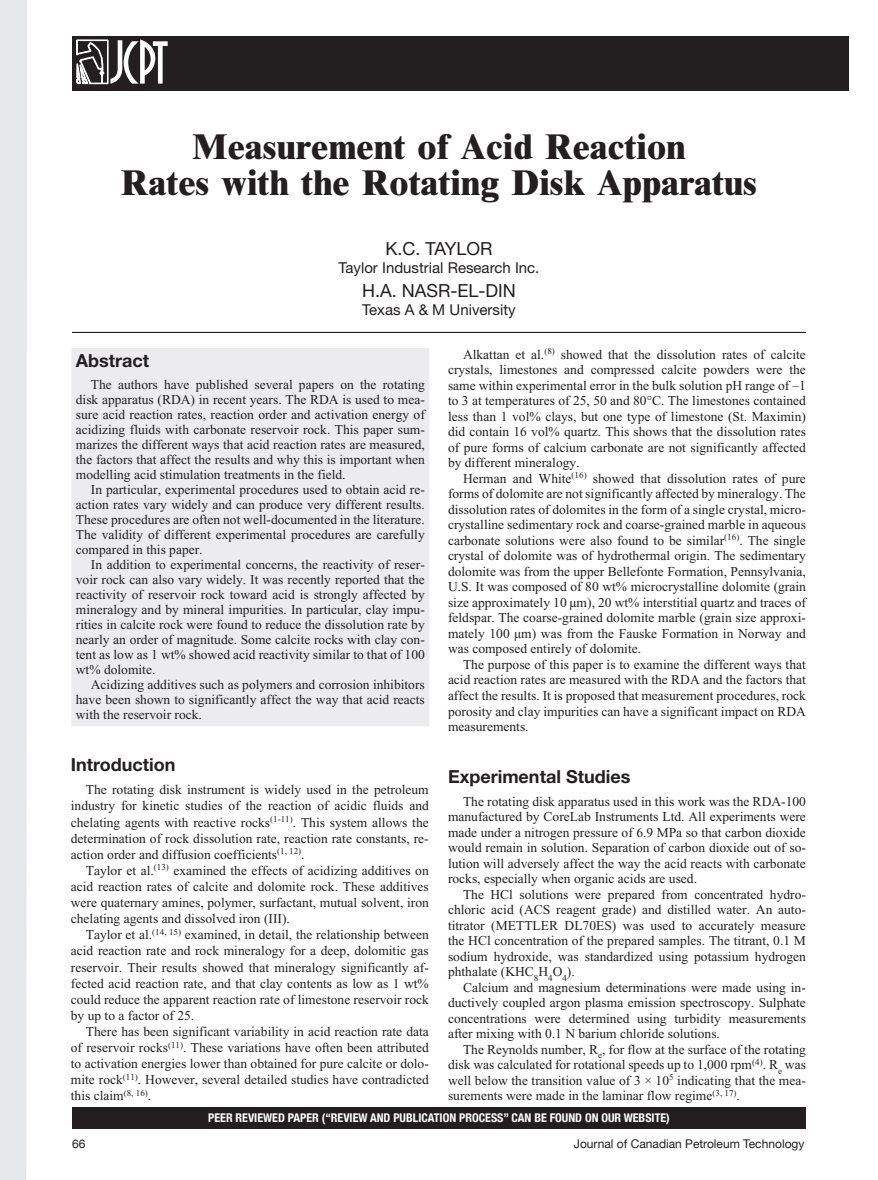
<style>
.page{position:relative;width:878px;height:1180px;background:#fff}
.page>*{position:absolute;margin:0;border:0;box-sizing:border-box;transform-origin:0 0}
.paper_title{font:800 36px/36px "Times New Roman";color:#231f20;text-align:center}
.headline_1__12{font:700 18px "Helvetica Neue";color:#231f20}
.author_name{font:18px "Helvetica Neue";color:#231f20}
.author_name-2{font:15px "Helvetica Neue";color:#231f20}
.body{font:13.5px/15.5px "Times New Roman";color:#231f20;text-align:justify}
.t1{font:700 condensed 12px "Helvetica Neue";color:#fff}
.t2{font:12px "Helvetica Neue";color:#231f20}
</style>
<div class="page">
<div style="left:0;top:0;width:27px;height:1179px;background:#e6e7e9"></div>
<div style="left:72px;top:36px;width:776px;height:54px;background:#231f20"></div>
<div style="left:72px;top:1107px;width:734px;height:21px;background:#231f20"></div>
<div style="left:72px;top:348px;width:356px;height:377px;background:#ececee"></div>
<div style="left:71px;top:348px;width:358px;height:378px;border:2px solid #ececee"></div>
<hr style="left:72px;top:332px;width:734px;height:1px;background:#231f20">
<svg style="left:76px;top:39px;width:92px;height:45px"></svg>
<p class="paper_title" style="left:121px;top:128px;width:637px">Measurement of Acid Reaction<br>Rates with the Rotating Disk Apparatus</p>
<p class="author_name" style="left:385px;top:238px;width:108px">K.C. Taylor</p>
<p class="author_name-2" style="left:338px;top:258px;width:202px">Taylor Industrial Research Inc.</p>
<p class="author_name" style="left:362px;top:280px;width:145px">H.A. Nasr-El-Din</p>
<p class="author_name-2" style="left:362px;top:300px;width:155px">Texas A &amp; M University</p>
<p class="headline_1__12" style="left:76px;top:349px;width:75px">Abstract</p>
<p class="body" style="left:76px;top:377px;width:350px;line-height:15px;text-indent:15px">The authors have published several papers on the rotating disk apparatus (RDA) in recent years. The RDA is used to mea&shy;sure acid reaction rates, reaction order and activation energy of acidizing fluids with carbonate reservoir rock. This paper sum&shy;marizes the different ways that acid reaction rates are measured, the factors that affect the results and why this is important when modelling acid stimulation treatments in the field.</p>
<p class="body" style="left:76px;top:482px;width:350px;line-height:15px;text-indent:15px">In particular, experimental procedures used to obtain acid re&shy;action rates vary widely and can produce very different results.<br>These procedures are often not well-documented in the literature.<br>The validity of different experimental procedures are carefully compared in this paper.</p>
<p class="body" style="left:76px;top:557px;width:350px;line-height:15px;text-indent:15px">In addition to experimental concerns, the reactivity of reser&shy;voir rock can also vary widely. It was recently reported that the reactivity of reservoir rock toward acid is strongly affected by mineralogy and by mineral impurities. In particular, clay impu&shy;rities in calcite rock were found to reduce the dissolution rate by nearly an order of magnitude. Some calcite rocks with clay con&shy;tent as low as 1 wt% showed acid reactivity similar to that of 100 wt% dolomite.</p>
<p class="body" style="left:76px;top:677px;width:350px;line-height:15px;text-indent:15px">Acidizing additives such as polymers and corrosion inhibitors have been shown to significantly affect the way that acid reacts with the reservoir rock.</p>
<p class="headline_1__12" style="left:71px;top:753px;width:106px">Introduction</p>
<p class="body" style="left:71px;top:781px;width:359px;line-height:16px;text-indent:15px">The rotating disk instrument is widely used in the petroleum industry for kinetic studies of the reaction of acidic fluids and chelating agents with reactive rocks<sup>(1-11)</sup>. This system allows the determination of rock dissolution rate, reaction rate constants, re&shy;action order and diffusion coefficients<sup>(1,</sup> <sup>12)</sup>.</p>
<p class="body" style="left:71px;top:862px;width:359px;line-height:16px;text-indent:15px">Taylor et al.<sup>(13)</sup> examined the effects of acidizing additives on acid reaction rates of calcite and dolomite rock. These additives were quaternary amines, polymer, surfactant, mutual solvent, iron chelating agents and dissolved iron (III).</p>
<p class="body" style="left:71px;top:926px;width:359px;line-height:16px;text-indent:15px">Taylor et al.<sup>(14,</sup> <sup>15)</sup> examined, in detail, the relationship between acid reaction rate and rock mineralogy for a deep, dolomitic gas reservoir. Their results showed that mineralogy significantly af&shy;fected acid reaction rate, and that clay contents as low as 1 wt% could reduce the apparent reaction rate of limestone reservoir rock by up to a factor of 25.</p>
<p class="body" style="left:71px;top:1023px;width:359px;line-height:16px;text-indent:15px">There has been significant variability in acid reaction rate data of reservoir rocks<sup>(11)</sup>. These variations have often been attributed to activation energies lower than obtained for pure calcite or dolo&shy;mite rock<sup>(11)</sup>. However, several detailed studies have contradicted this claim<sup>(8,</sup> <sup>16)</sup>.</p>
<p class="body" style="left:448px;top:346px;width:359px;text-indent:15px">Alkattan et al.<sup>(8)</sup> showed that the dissolution rates of calcite crystals, limestones and compressed calcite powders were the same within experimental error in the bulk solution pH range of –1 to 3 at temperatures of 25, 50 and 80°C. The limestones contained less than 1 vol% clays, but one type of limestone (St. Maximin) did contain 16 vol% quartz. This shows that the dissolution rates of pure forms of calcium carbonate are not significantly affected by different mineralogy.</p>
<p class="body" style="left:448px;top:470px;width:359px;text-indent:15px">Herman and White<sup>(16)</sup> showed that dissolution rates of pure forms of dolomite are not significantly affected by mineralogy. The dissolution rates of dolomites in the form of a single crystal, micro&shy;crystalline sedimentary rock and coarse-grained marble in aqueous carbonate solutions were also found to be similar<sup>(16)</sup>. The single crystal of dolomite was of hydrothermal origin. The sedimentary dolomite was from the upper Bellefonte Formation, Pennsylvania, U.S. It was composed of 80 wt% microcrystalline dolomite (grain size approximately 10 μm), 20 wt% interstitial quartz and traces of feldspar. The coarse-grained dolomite marble (grain size approxi&shy;mately 100 μm) was from the Fauske Formation in Norway and was composed entirely of dolomite.</p>
<p class="body" style="left:448px;top:656px;width:359px;text-indent:15px">The purpose of this paper is to examine the different ways that acid reaction rates are measured with the RDA and the factors that affect the results. It is proposed that measurement procedures, rock porosity and clay impurities can have a significant impact on RDA measurements.</p>
<p class="headline_1__12" style="left:448px;top:764px;width:184px">Experimental Studies</p>
<p class="body" style="left:448px;top:793px;width:359px;text-indent:15px">The rotating disk apparatus used in this work was the RDA-100 manufactured by CoreLab Instruments Ltd. All experiments were made under a nitrogen pressure of 6.9 MPa so that carbon dioxide would remain in solution. Separation of carbon dioxide out of so&shy;lution will adversely affect the way the acid reacts with carbonate rocks, especially when organic acids are used.</p>
<p class="body" style="left:448px;top:886px;width:359px;text-indent:15px">The HCl solutions were prepared from concentrated hydro&shy;chloric acid (ACS reagent grade) and distilled water. An auto&shy;titrator (METTLER DL70ES) was used to accurately measure the HCl concentration of the prepared samples. The titrant, 0.1 M sodium hydroxide, was standardized using potassium hydrogen phthalate (KHC<sub>8</sub>H<sub>4</sub>O<sub>4</sub>).</p>
<p class="body" style="left:448px;top:979px;width:359px;text-indent:15px">Calcium and magnesium determinations were made using in&shy;ductively coupled argon plasma emission spectroscopy. Sulphate concentrations were determined using turbidity measurements after mixing with 0.1 N barium chloride solutions.</p>
<p class="body" style="left:448px;top:1041px;width:359px;text-indent:15px">The Reynolds number, R<sub>e</sub>, for flow at the surface of the rotating disk was calculated for rotational speeds up to 1,000 rpm<sup>(4)</sup>. R<sub>e</sub> was well below the transition value of 3 × 10<sup>5</sup> indicating that the mea&shy;surements were made in the laminar flow regime<sup>(3,</sup> <sup>17)</sup>.</p>
<p class="t1" style="left:208px;top:1109px;width:463px">PEER REVIEWED PAPER (“REVIEW AND PUBLICATION PROCESS” CAN BE FOUND ON OUR WEBSITE)</p>
<p class="t2" style="left:72px;top:1135px;width:15px">66</p>
<p class="t2" style="left:574px;top:1135px;width:232px">Journal of Canadian Petroleum Technology</p>
</div>
